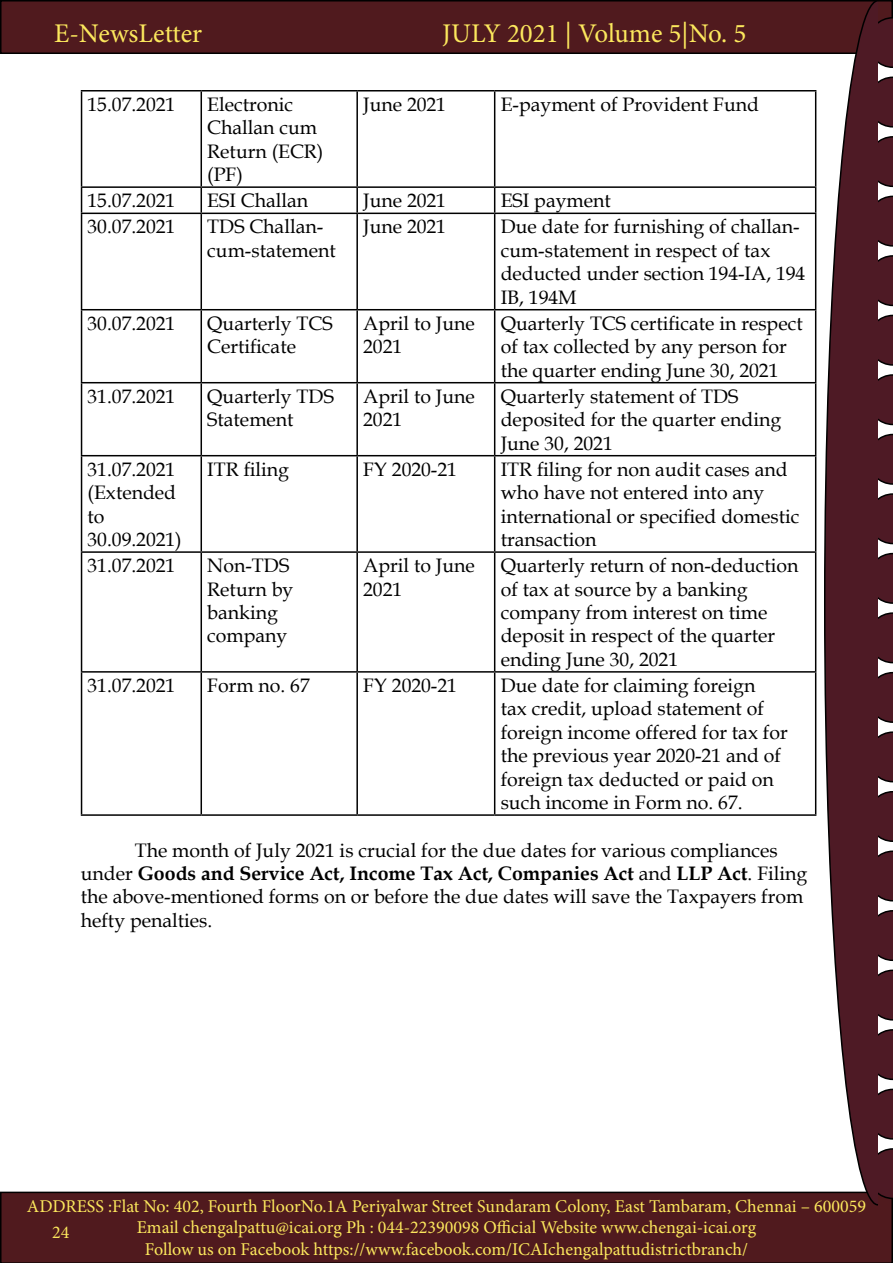
<style>
.page{position:relative;width:893px;height:1263px;background:#fff}
.page>*{position:absolute;margin:0;border:0;box-sizing:border-box;transform-origin:0 0}
.t1{font:27px "Minion Pro";color:#fce85d}
.t2{font:19.5px/23.4px "Book Antiqua";color:#000}
.t3{font:18px/21.6px "Minion Pro";color:#fce85d;text-align:center}
.s1{font-weight:700}
</style>
<div class="page">
<div style="left:1px;top:1px;width:891px;height:52px;background:#501a1e"></div>
<div style="left:0;top:0;width:893px;height:54px;border:2px solid #000"></div>
<div style="left:0;top:1191px;width:893px;height:72px;background:#501a1e"></div>
<svg style="left:879px;top:77px;width:14px;height:51px"></svg>
<svg style="left:879px;top:0;width:14px;height:68px"></svg>
<svg style="left:879px;top:136px;width:14px;height:51px"></svg>
<svg style="left:879px;top:196px;width:14px;height:51px"></svg>
<svg style="left:879px;top:255px;width:14px;height:51px"></svg>
<svg style="left:879px;top:315px;width:14px;height:51px"></svg>
<svg style="left:879px;top:374px;width:14px;height:51px"></svg>
<svg style="left:879px;top:434px;width:14px;height:51px"></svg>
<svg style="left:879px;top:493px;width:14px;height:51px"></svg>
<svg style="left:879px;top:553px;width:14px;height:51px"></svg>
<svg style="left:879px;top:612px;width:14px;height:51px"></svg>
<svg style="left:879px;top:672px;width:14px;height:51px"></svg>
<svg style="left:879px;top:731px;width:14px;height:51px"></svg>
<svg style="left:879px;top:791px;width:14px;height:51px"></svg>
<svg style="left:879px;top:850px;width:14px;height:51px"></svg>
<svg style="left:879px;top:910px;width:14px;height:51px"></svg>
<svg style="left:879px;top:969px;width:14px;height:51px"></svg>
<svg style="left:879px;top:1029px;width:14px;height:51px"></svg>
<svg style="left:879px;top:1089px;width:14px;height:51px"></svg>
<svg style="left:867px;top:1148px;width:26px;height:114px;background:#4c1a20"></svg>
<svg style="left:823px;top:0;width:56px;height:1206px"></svg>
<hr style="left:81px;top:90px;width:120px;height:2px;background:#000">
<hr style="left:81px;top:91px;width:1px;height:95px;background:#000">
<hr style="left:201px;top:90px;width:156px;height:2px;background:#000">
<hr style="left:201px;top:91px;width:1px;height:95px;background:#000">
<hr style="left:357px;top:90px;width:138px;height:2px;background:#000">
<hr style="left:356px;top:91px;width:2px;height:95px;background:#000">
<hr style="left:495px;top:90px;width:321px;height:2px;background:#000">
<hr style="left:494px;top:91px;width:1px;height:95px;background:#000">
<hr style="left:815px;top:91px;width:1px;height:95px;background:#000">
<hr style="left:81px;top:186px;width:120px;height:2px;background:#000">
<svg style="left:81px;top:188px;width:1px;height:25px"></svg>
<hr style="left:201px;top:186px;width:156px;height:2px;background:#000">
<svg style="left:201px;top:188px;width:1px;height:25px"></svg>
<hr style="left:357px;top:186px;width:138px;height:2px;background:#000">
<hr style="left:356px;top:188px;width:2px;height:25px;background:#000">
<hr style="left:495px;top:186px;width:321px;height:2px;background:#000">
<svg style="left:494px;top:188px;width:1px;height:25px"></svg>
<svg style="left:815px;top:188px;width:1px;height:25px"></svg>
<hr style="left:81px;top:213px;width:120px;height:1px;background:#000">
<hr style="left:81px;top:214px;width:1px;height:95px;background:#000">
<hr style="left:201px;top:213px;width:156px;height:1px;background:#000">
<hr style="left:201px;top:214px;width:1px;height:95px;background:#000">
<hr style="left:357px;top:213px;width:138px;height:1px;background:#000">
<hr style="left:356px;top:214px;width:2px;height:95px;background:#000">
<hr style="left:495px;top:213px;width:321px;height:1px;background:#000">
<hr style="left:494px;top:214px;width:1px;height:95px;background:#000">
<hr style="left:815px;top:214px;width:1px;height:95px;background:#000">
<hr style="left:81px;top:309px;width:120px;height:1px;background:#000">
<hr style="left:81px;top:310px;width:1px;height:72px;background:#000">
<hr style="left:201px;top:309px;width:156px;height:1px;background:#000">
<hr style="left:201px;top:310px;width:1px;height:72px;background:#000">
<hr style="left:357px;top:309px;width:138px;height:1px;background:#000">
<hr style="left:356px;top:310px;width:2px;height:72px;background:#000">
<hr style="left:495px;top:309px;width:321px;height:1px;background:#000">
<hr style="left:494px;top:310px;width:1px;height:72px;background:#000">
<hr style="left:815px;top:310px;width:1px;height:72px;background:#000">
<hr style="left:81px;top:382px;width:120px;height:1px;background:#000">
<hr style="left:81px;top:383px;width:1px;height:72px;background:#000">
<hr style="left:201px;top:382px;width:156px;height:1px;background:#000">
<hr style="left:201px;top:383px;width:1px;height:72px;background:#000">
<hr style="left:357px;top:382px;width:138px;height:1px;background:#000">
<hr style="left:356px;top:383px;width:2px;height:72px;background:#000">
<hr style="left:495px;top:382px;width:321px;height:1px;background:#000">
<hr style="left:494px;top:383px;width:1px;height:72px;background:#000">
<hr style="left:815px;top:383px;width:1px;height:72px;background:#000">
<hr style="left:81px;top:455px;width:120px;height:1px;background:#000">
<hr style="left:81px;top:456px;width:1px;height:95px;background:#000">
<hr style="left:201px;top:455px;width:156px;height:1px;background:#000">
<hr style="left:201px;top:456px;width:1px;height:95px;background:#000">
<hr style="left:357px;top:455px;width:138px;height:1px;background:#000">
<hr style="left:356px;top:456px;width:2px;height:95px;background:#000">
<hr style="left:495px;top:455px;width:321px;height:1px;background:#000">
<hr style="left:494px;top:456px;width:1px;height:95px;background:#000">
<hr style="left:815px;top:456px;width:1px;height:95px;background:#000">
<hr style="left:81px;top:551px;width:120px;height:2px;background:#000">
<hr style="left:81px;top:553px;width:1px;height:118px;background:#000">
<hr style="left:201px;top:551px;width:156px;height:2px;background:#000">
<hr style="left:201px;top:553px;width:1px;height:118px;background:#000">
<hr style="left:357px;top:551px;width:138px;height:2px;background:#000">
<hr style="left:356px;top:553px;width:2px;height:118px;background:#000">
<hr style="left:495px;top:551px;width:321px;height:2px;background:#000">
<hr style="left:494px;top:553px;width:1px;height:118px;background:#000">
<hr style="left:815px;top:553px;width:1px;height:118px;background:#000">
<hr style="left:81px;top:671px;width:120px;height:2px;background:#000">
<hr style="left:81px;top:673px;width:1px;height:141px;background:#000">
<hr style="left:201px;top:671px;width:156px;height:2px;background:#000">
<hr style="left:201px;top:673px;width:1px;height:141px;background:#000">
<hr style="left:357px;top:671px;width:138px;height:2px;background:#000">
<hr style="left:356px;top:673px;width:2px;height:141px;background:#000">
<hr style="left:495px;top:671px;width:321px;height:2px;background:#000">
<hr style="left:494px;top:673px;width:1px;height:141px;background:#000">
<hr style="left:815px;top:673px;width:1px;height:141px;background:#000">
<hr style="left:81px;top:814px;width:120px;height:2px;background:#000">
<hr style="left:201px;top:814px;width:156px;height:2px;background:#000">
<hr style="left:357px;top:814px;width:138px;height:2px;background:#000">
<hr style="left:495px;top:814px;width:321px;height:2px;background:#000">
<h1 class="t1" style="left:54px;top:15px;width:150px">E-NewsLetter</h1>
<h1 class="t1" style="left:442px;top:15px;width:306px">JULY 2021 | Volume 5|No. 5</h1>
<p class="t2" style="left:88px;top:92px;width:89px">15.07.2021</p>
<p class="t2" style="left:207px;top:92px;width:118px">Electronic<br>Challan cum<br>Return (ECR) (PF)</p>
<p class="t2" style="left:363px;top:92px;width:84px">June 2021</p>
<p class="t2" style="left:501px;top:92px;width:260px">E-payment of Provident Fund</p>
<p class="t2" style="left:88px;top:189px;width:89px">15.07.2021</p>
<p class="t2" style="left:207px;top:189px;width:102px">ESI Challan</p>
<p class="t2" style="left:363px;top:189px;width:84px">June 2021</p>
<p class="t2" style="left:501px;top:189px;width:112px">ESI payment</p>
<p class="t2" style="left:88px;top:215px;width:89px">30.07.2021</p>
<p class="t2" style="left:207px;top:215px;width:130px">TDS Challan&shy;cum-statement</p>
<p class="t2" style="left:363px;top:215px;width:84px">June 2021</p>
<p class="t2" style="left:501px;top:215px;width:306px">Due date for furnishing of challan&shy;cum-statement in respect of tax deducted under section 194-IA, 194<br>IB, 194M</p>
<p class="t2" style="left:88px;top:311px;width:89px">30.07.2021</p>
<p class="t2" style="left:207px;top:311px;width:127px">Quarterly TCS<br>Certificate</p>
<p class="t2" style="left:363px;top:311px;width:113px">April to June<br>2021</p>
<p class="t2" style="left:501px;top:311px;width:304px">Quarterly TCS certificate in respect of tax collected by any person for the quarter ending June 30, 2021</p>
<p class="t2" style="left:88px;top:384px;width:89px">31.07.2021</p>
<p class="t2" style="left:207px;top:384px;width:128px">Quarterly TDS<br>Statement</p>
<p class="t2" style="left:363px;top:384px;width:113px">April to June<br>2021</p>
<p class="t2" style="left:501px;top:384px;width:282px">Quarterly statement of TDS deposited for the quarter ending<br>June 30, 2021</p>
<p class="t2" style="left:88px;top:457px;width:96px">31.07.2021 (Extended to<br>30.09.2021)</p>
<p class="t2" style="left:207px;top:457px;width:83px">ITR filing</p>
<p class="t2" style="left:363px;top:457px;width:95px">FY 2020-21</p>
<p class="t2" style="left:501px;top:457px;width:300px">ITR filing for non audit cases and who have not entered into any international or specified domestic transaction</p>
<p class="t2" style="left:88px;top:553px;width:89px">31.07.2021</p>
<p class="t2" style="left:207px;top:553px;width:88px">Non-TDS<br>Return by banking company</p>
<p class="t2" style="left:363px;top:553px;width:113px">April to June<br>2021</p>
<p class="t2" style="left:501px;top:553px;width:299px">Quarterly return of non-deduction of tax at source by a banking company from interest on time deposit in respect of the quarter ending June 30, 2021</p>
<p class="t2" style="left:88px;top:673px;width:89px">31.07.2021</p>
<p class="t2" style="left:207px;top:673px;width:104px">Form no. 67</p>
<p class="t2" style="left:363px;top:673px;width:95px">FY 2020-21</p>
<p class="t2" style="left:501px;top:673px;width:289px">Due date for claiming foreign<br>tax credit, upload statement of foreign income offered for tax for the previous year 2020-21 and of foreign tax deducted or paid on such income in Form no. 67.</p>
<p class="t2" style="left:81px;top:838px;width:728px;text-indent:54px">The month of July 2021 is crucial for the due dates for various compliances under <span class="s1">Goods and Service Act, Income Tax Act, Companies Act</span> and <span class="s1">LLP Act</span>. Filing the above-mentioned forms on or before the due dates will save the Taxpayers from hefty penalties.</p>
<p class="t3" style="left:27px;top:1195px;width:840px">ADDRESS :Flat No: 402, Fourth FloorNo.1A Periyalwar Street Sundaram Colony, East Tambaram, Chennai – 600059<br>Email chengalpattu@icai.org Ph : 044-22390098 Official Website www.chengai-icai.org<br>Follow us on Facebook https://www.facebook.com/ICAIchengalpattudistrictbranch/</p>
<p class="t3" style="left:52px;top:1221px;width:19px">24</p>
</div>
